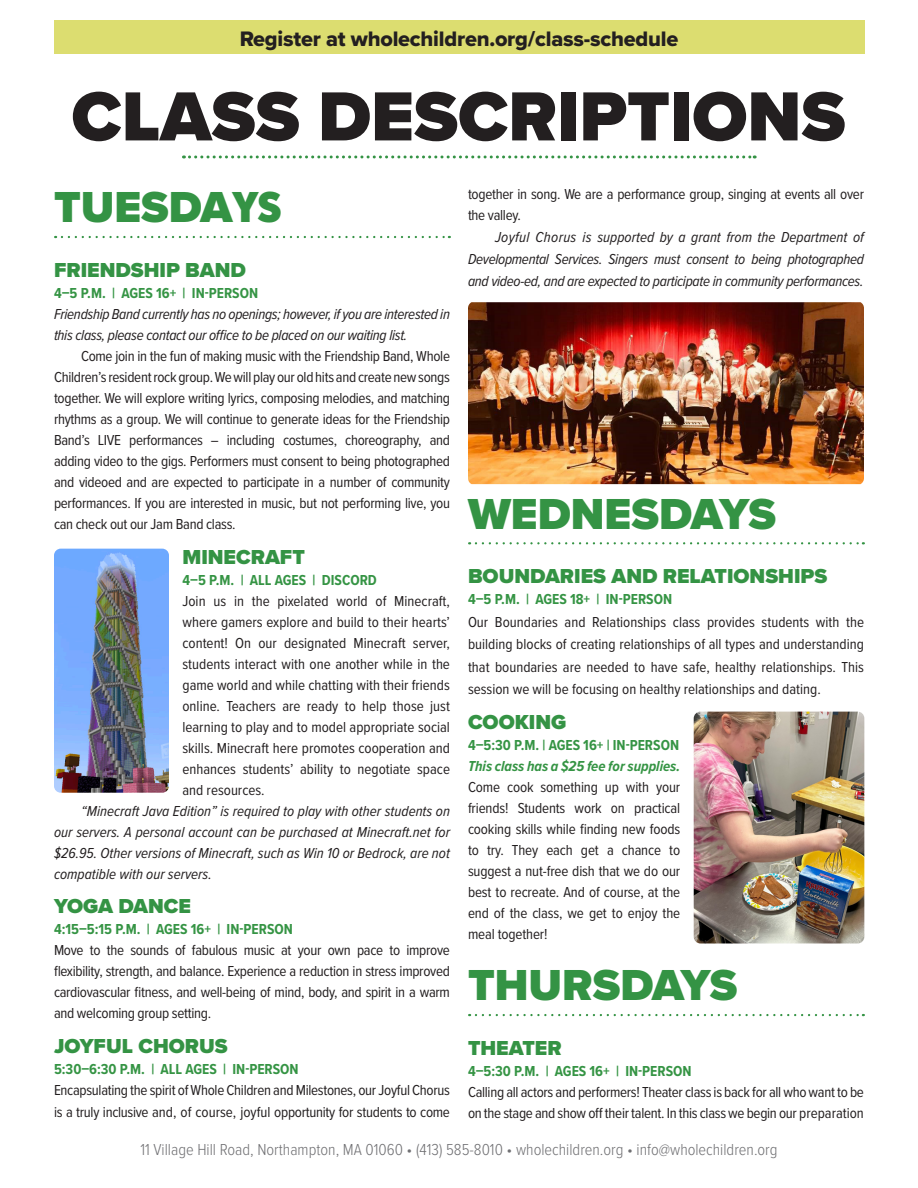
<style>
.page{position:relative;width:918px;height:1188px;background:#fff}
.page>*{position:absolute;margin:0;border:0;box-sizing:border-box;transform-origin:0 0}
.t1{font:900 72px "Proxima Nova";color:#231f20}
.Day_2{font:900 45px "Proxima Nova";color:#349344}
.t2{font:21.75px "Proxima Nova Extrabld";letter-spacing:-.01em;color:#231f20}
.Class_Title{font:900 21px "Proxima Nova";color:#349344}
.Text{font:900 21px "Proxima Nova";color:#349344}
.t3{font:300 16.5px "Proxima Nova Cond";color:#707073}
.Details{font:15px/21px "Proxima Nova Cond";letter-spacing:-.02em;color:#231f20;text-align:justify}
.Text-2{font:15px/21px "Proxima Nova Cond";letter-spacing:-.02em;color:#231f20;text-align:justify}
.Details-2{font:italic 15px/21.8px "Proxima Nova Cond";letter-spacing:-.02em;color:#231f20}
.Text-3{font:italic 15px/21px "Proxima Nova Cond";color:#231f20;text-align:justify}
.Class_time_ages_place{font:700 15px "Proxima Nova Cond";color:#359444}
.Text-4{font:700 15px "Proxima Nova Cond";color:#359444}
.Text-5{font:italic 700 15px "Proxima Nova Cond";color:#359444}
.Details-3{font:700 15px "Proxima Nova Cond";color:#359444}
.s1{font-family:"Proxima Nova Cond"}
</style>
<div class="page">
<div style="left:54px;top:20px;width:810px;height:34px;background:#dcdd70"></div>
<svg style="left:62px;top:236px;width:388px;height:2px"></svg>
<svg style="left:476px;top:542px;width:388px;height:2px"></svg>
<svg style="left:476px;top:1014px;width:388px;height:2px"></svg>
<svg style="left:183px;top:155px;width:572px;height:3px"></svg>
<img style="left:54px;top:549px;width:115px;height:244px">
<img style="left:694px;top:712px;width:170px;height:232px">
<img style="left:468px;top:302px;width:396px;height:182px">
<p class="t2" style="left:240px;top:22px;width:440px">Register at wholechildren.org/class-schedule</p>
<p class="t1" style="left:72px;top:63px;width:775px">CLASS DESCRIPTIONS</p>
<p class="Details" style="left:468px;top:182px;width:398px;line-height:21.8px">together in song. We are a performance group, singing at events all over the valley.</p>
<p class="Details-2" style="left:468px;top:226px;width:397px;text-align:justify;text-indent:27px">Joyful Chorus is supported by a grant from the Department of Developmental Services. Singers must consent to being photographed and video-ed, and are expected to participate in community performances.</p>
<p class="Day_2" style="left:54px;top:174px;width:229px">TUESDA<span class="s1">YS</span></p>
<p class="Class_Title" style="left:54px;top:254px;width:194px">FRIENDSHIP BAND</p>
<p class="Class_time_ages_place" style="left:54px;top:282px;width:206px">4–5 P.M. | AGES 16+ | IN-PERSON</p>
<p class="Details-2" style="left:54px;top:303px;width:398px;line-height:21px">Friendship Band currently has no openings; however, if you are interested in this class, please contact our office to be placed on our waiting list.</p>
<p class="Text-2" style="left:54px;top:345px;width:398px;text-indent:27px">Come join in the fun of making music with the Friendship Band, Whole Children’s resident rock group. We will play our old hits and create new songs together. We will explore writing lyrics, composing melodies, and matching rhythms as a group. We will continue to generate ideas for the Friendship Band’s LIVE performances – including costumes, choreography, and adding video to the gigs. Performers must consent to being photographed and videoed and are expected to participate in a number of community performances. If you are interested in music, but not performing live, you can check out our Jam Band class.</p>
<p class="Class_Title" style="left:182px;top:541px;width:124px">MINECRAFT</p>
<p class="Class_time_ages_place" style="left:182px;top:569px;width:196px">4–5 P.M. | ALL AGES | DISCORD</p>
<p class="Details" style="left:182px;top:590px;width:269px">Join us in the pixelated world of Minecraft, where gamers explore and build to their hearts’ content! On our designated Minecraft server, students interact with one another while in the game world and while chatting with their friends online. Teachers are ready to help those just learning to play and to model appropriate social skills. Minecraft here promotes cooperation and enhances students’ ability to negotiate space and resources.</p>
<p class="Text-3" style="left:54px;top:800px;width:398px;text-indent:27px">“Minecraft Java Edition” is required to play with other students on our servers. A personal account can be purchased at Minecraft.net for $26.95. Other versions of Minecraft, such as Win 10 or Bedrock, are not compatible with our servers.</p>
<p class="Class_Title" style="left:54px;top:890px;width:139px">YOGA DANCE</p>
<p class="Text-4" style="left:54px;top:918px;width:240px">4:15–5:15 P.M. | AGES 16+ | IN-PERSON</p>
<p class="Text-2" style="left:54px;top:939px;width:398px">Move to the sounds of fabulous music at your own pace to improve flexibility, strength, and balance. Experience a reduction in stress improved cardiovascular fitness, and well-being of mind, body, and spirit in a warm and welcoming group setting.</p>
<p class="Class_Title" style="left:54px;top:1030px;width:175px">JOYFUL CHORUS</p>
<p class="Class_time_ages_place" style="left:54px;top:1058px;width:246px">5:30–6:30 P.M. | ALL AGES | IN-PERSON</p>
<p class="Details" style="left:54px;top:1079px;width:398px;line-height:21.8px">Encapsulating the spirit of Whole Children and Milestones, our Joyful Chorus is a truly inclusive and, of course, joyful opportunity for students to come</p>
<p class="Day_2" style="left:468px;top:480px;width:310px">WEDNESDAYS</p>
<p class="Class_Title" style="left:468px;top:561px;width:361px">BOUNDARIES AND RELATIONSHIPS</p>
<p class="Class_time_ages_place" style="left:468px;top:588px;width:206px">4–5 P.M. | AGES 18+ | IN-PERSON</p>
<p class="Details" style="left:468px;top:610px;width:398px;line-height:22.5px">Our Boundaries and Relationships class provides students with the building blocks of creating relationships of all types and understanding that boundaries are needed to have safe, healthy relationships. This session we will be focusing on healthy relationships and dating.</p>
<p class="Text" style="left:468px;top:706px;width:100px">COOKING</p>
<p class="Details-3" style="left:468px;top:734px;width:213px">4–5:30 P.M. | AGES 16+ | IN-PERSON</p>
<p class="Text-5" style="left:468px;top:755px;width:214px">This class has a $25 fee for supplies.</p>
<p class="Details" style="left:468px;top:776px;width:214px">Come cook something up with your friends! Students work on practical cooking skills while finding new foods to try. They each get a chance to suggest a nut-free dish that we do our best to recreate. And of course, at the end of the class, we get to enjoy the meal together!</p>
<p class="Day_2" style="left:468px;top:952px;width:271px">THURSDAYS</p>
<p class="Class_Title" style="left:468px;top:1033px;width:95px">THEATER</p>
<p class="Class_time_ages_place" style="left:468px;top:1060px;width:225px">4–5:30 P.M. | AGES 16+ | IN-PERSON</p>
<p class="Details" style="left:468px;top:1081px;width:398px">Calling all actors and performers! Theater class is back for all who want to be on the stage and show off their talent. In this class we begin our preparation</p>
<p class="t3" style="left:140px;top:1137px;width:639px">11 Village Hill Road, Northampton, MA 01060 • (413) 585-8010 • wholechildren.org • info@wholechildren.org</p>
</div>
